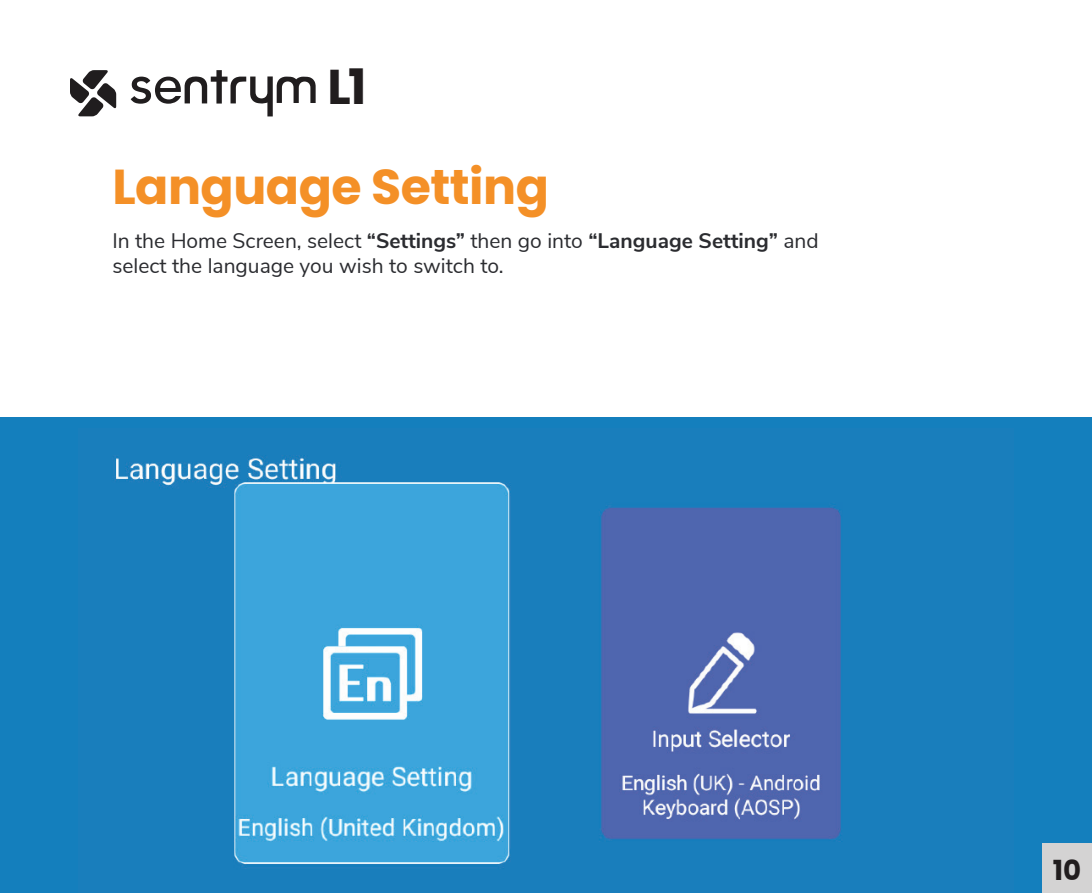
<style>
.page{position:relative;width:1092px;height:893px;background:#fff}
.page>*{position:absolute;margin:0;border:0;box-sizing:border-box;transform-origin:0 0}
.t1{font:700 49px "Poppins";letter-spacing:-.01em;color:#f49027}
.t2{font:700 49px "Poppins";color:#211d1e}
.t3{font:700 27.65px "Poppins";color:#211d1e}
.t4{font:21px/24.5px "Nunito Sans";color:#2b2c30}
.s1{font-weight:700}
</style>
<div class="page">
<div style="left:0;top:417px;width:1092px;height:476px;background:#147fbd"></div>
<img style="left:112px;top:455px;width:731px;height:414px">
<div style="left:1042px;top:843px;width:50px;height:50px;background:#d4d3d3"></div>
<svg style="left:131px;top:70px;width:185px;height:46px"></svg>
<svg style="left:70px;top:70px;width:46px;height:46px"></svg>
<h1 class="t2" style="left:328px;top:58px;width:40px">L1</h1>
<h1 class="t1" style="left:112px;top:158px;width:438px">Language Setting</h1>
<p class="t4" style="left:112px;top:227px;width:708px">In the Home Screen, select <span class="s1">“Settings”</span> then go into <span class="s1">“Language Setting”</span> and select the language you wish to switch to.</p>
<h2 class="t3" style="left:1053px;top:854px;width:30px">10</h2>
</div>
